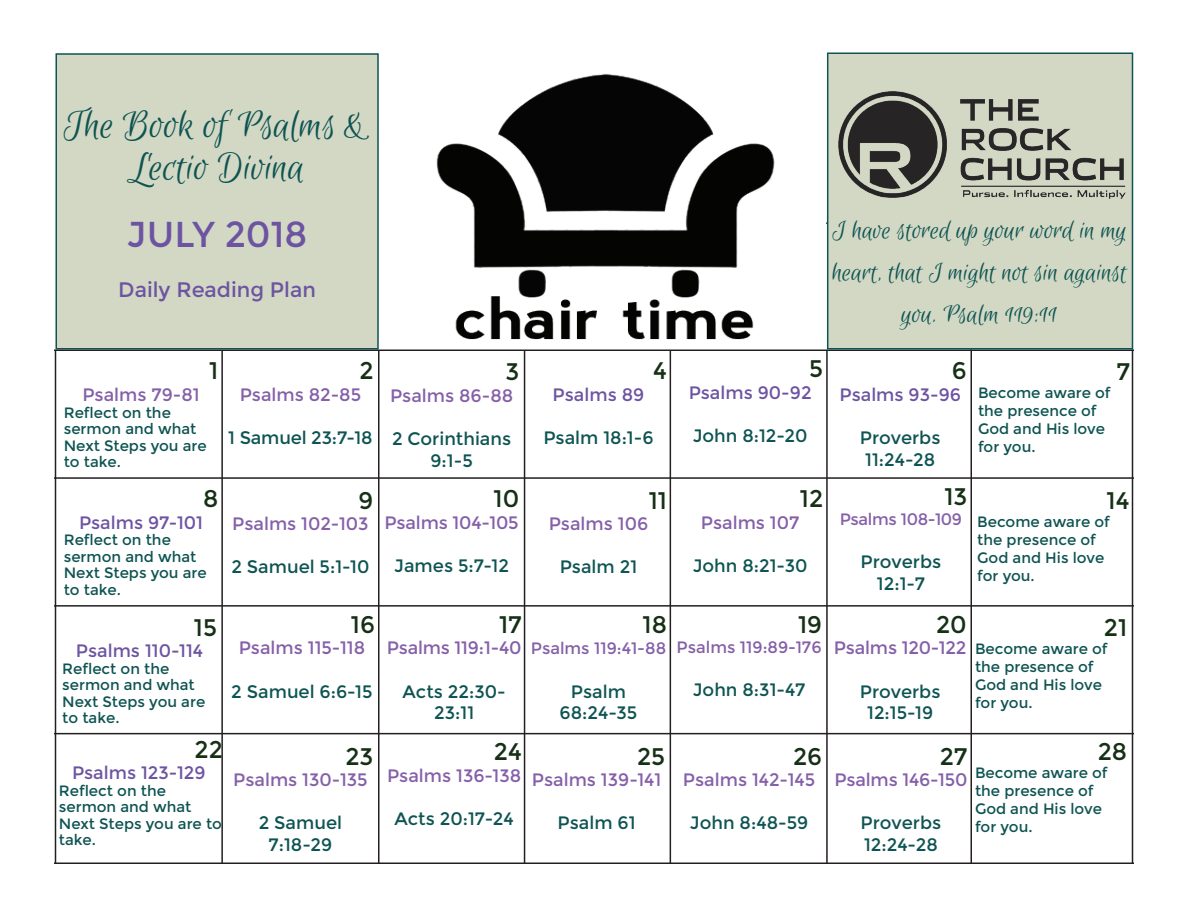
<style>
.page{position:relative;width:1188px;height:918px;background:#fff}
.page>*{position:absolute;margin:0;border:0;box-sizing:border-box;transform-origin:0 0}
.t1{font:43.5px "Euphoria Script";color:#0e5452}
.t2{font:36px "Montserrat";color:#6d54a2}
.t3{font:28.5px/42px "Euphoria Script";color:#0e5452;text-align:center}
.t4{font:24px "Montserrat";color:#163016}
.t5{font:21px "Montserrat";color:#6d54a2}
.t6{font:18px/21.6px "Montserrat";color:#0e5452;text-align:center}
.t7{font:18px "Montserrat";color:#8560a9}
.t8{font:18px "Montserrat";color:#6d54a2}
.t9{font:16.5px "Montserrat";color:#8560a9}
.t10{font:16.5px "Montserrat";letter-spacing:-.02em;color:#8560a9}
.t11{font:15px/18px "Montserrat";color:#0e5452}
</style>
<div class="page">
<div style="left:56px;top:54px;width:322px;height:295px;background:#d2d8c4"></div>
<div style="left:56px;top:53px;width:323px;height:297px;border:2px solid #0e5452"></div>
<hr style="left:54px;top:733px;width:1080px;height:1px;background:#231f20">
<hr style="left:54px;top:605px;width:1080px;height:2px;background:#231f20">
<hr style="left:54px;top:350px;width:1080px;height:1px;background:#231f20">
<hr style="left:54px;top:477px;width:1080px;height:2px;background:#231f20">
<hr style="left:524px;top:351px;width:1px;height:513px;background:#231f20">
<hr style="left:970px;top:350px;width:2px;height:514px;background:#231f20">
<hr style="left:826px;top:351px;width:2px;height:513px;background:#231f20">
<hr style="left:670px;top:350px;width:1px;height:514px;background:#231f20">
<hr style="left:221px;top:351px;width:2px;height:513px;background:#231f20">
<hr style="left:378px;top:351px;width:2px;height:513px;background:#231f20">
<hr style="left:54px;top:862px;width:1080px;height:2px;background:#231f20">
<hr style="left:55px;top:350px;width:1px;height:513px;background:#231f20">
<hr style="left:1132px;top:350px;width:1px;height:514px;background:#231f20">
<img style="left:414px;top:74px;width:383px;height:276px">
<hr style="left:826px;top:222px;width:306px;height:2px;background:#231f20">
<div style="left:828px;top:53px;width:304px;height:296px;background:#d2d8c4"></div>
<img style="left:838px;top:91px;width:288px;height:108px">
<div style="left:827px;top:52px;width:306px;height:298px;border:2px solid #0e5452"></div>
<p class="t1" style="left:64px;top:101px;width:308px">The Book of Psalms &amp;</p>
<p class="t1" style="left:129px;top:143px;width:177px">Lectio Divina</p>
<p class="t2" style="left:127px;top:213px;width:182px">JULY 2018</p>
<p class="t5" style="left:118px;top:278px;width:199px">Daily Reading Plan</p>
<p class="t4" style="left:209px;top:357px;width:11px">1</p>
<p class="t7" style="left:82px;top:384px;width:119px">Psalms 79-81</p>
<p class="t11" style="left:64px;top:403px;width:109px">Reflect on the</p>
<p class="t11" style="left:64px;top:421px;width:145px;line-height:16.5px">sermon and what<br>Next Steps you are to take.</p>
<p class="t4" style="left:203px;top:485px;width:17px">8</p>
<p class="t8" style="left:79px;top:512px;width:126px">Psalms 97-101</p>
<p class="t11" style="left:64px;top:531px;width:109px">Reflect on the</p>
<p class="t11" style="left:64px;top:549px;width:145px;line-height:16.5px">sermon and what<br>Next Steps you are to take.</p>
<p class="t4" style="left:194px;top:613px;width:25px">15</p>
<p class="t8" style="left:76px;top:641px;width:129px">Psalms 110-114</p>
<p class="t11" style="left:62px;top:660px;width:109px">Reflect on the</p>
<p class="t11" style="left:62px;top:677px;width:145px;line-height:16.5px">sermon and what<br>Next Steps you are to take.</p>
<p class="t4" style="left:359px;top:357px;width:16px">2</p>
<p class="t7" style="left:240px;top:384px;width:123px">Psalms 82-85</p>
<p class="t6" style="left:228px;top:427px;width:146px">1 Samuel 23:7-18</p>
<p class="t4" style="left:359px;top:486px;width:16px">9</p>
<p class="t7" style="left:232px;top:513px;width:138px">Psalms 102-103</p>
<p class="t6" style="left:231px;top:556px;width:140px">2 Samuel 5:1-10</p>
<p class="t4" style="left:351px;top:610px;width:26px">16</p>
<p class="t7" style="left:239px;top:638px;width:128px">Psalms 115-118</p>
<p class="t6" style="left:231px;top:681px;width:143px">2 Samuel 6:6-15</p>
<p class="t4" style="left:195px;top:735px;width:30px">22</p>
<p class="t8" style="left:72px;top:762px;width:135px">Psalms 123-129</p>
<p class="t11" style="left:59px;top:782px;width:109px">Reflect on the</p>
<p class="t11" style="left:59px;top:798px;width:134px">sermon and what</p>
<p class="t11" style="left:59px;top:815px;width:165px">Next Steps you are to</p>
<p class="t11" style="left:59px;top:831px;width:39px">take.</p>
<p class="t4" style="left:345px;top:742px;width:30px">23</p>
<p class="t7" style="left:233px;top:770px;width:136px">Psalms 130-135</p>
<p class="t6" style="left:259px;top:813px;width:85px">2 Samuel</p>
<p class="t6" style="left:269px;top:834px;width:65px">7:18-29</p>
<p class="t3" style="left:832px;top:210px;width:296px">I have stored up your word in my heart, that I might not sin against you. Psalm 119:11</p>
<p class="t4" style="left:505px;top:358px;width:15px">3</p>
<p class="t7" style="left:390px;top:385px;width:125px">Psalms 86-88</p>
<p class="t6" style="left:392px;top:428px;width:121px">2 Corinthians<br>9:1-5</p>
<p class="t4" style="left:494px;top:485px;width:27px">10</p>
<p class="t7" style="left:385px;top:512px;width:136px">Psalms 104-105</p>
<p class="t6" style="left:394px;top:555px;width:116px">James 5:7-12</p>
<p class="t4" style="left:653px;top:357px;width:15px">4</p>
<p class="t8" style="left:553px;top:384px;width:93px">Psalms 89</p>
<p class="t6" style="left:543px;top:427px;width:112px">Psalm 18:1-6</p>
<p class="t4" style="left:649px;top:486px;width:20px">11</p>
<p class="t7" style="left:549px;top:513px;width:101px">Psalms 106</p>
<p class="t6" style="left:560px;top:556px;width:79px">Psalm 21</p>
<p class="t4" style="left:809px;top:355px;width:15px">5</p>
<p class="t8" style="left:689px;top:382px;width:124px">Psalms 90-92</p>
<p class="t6" style="left:693px;top:425px;width:116px">John 8:12-20</p>
<p class="t4" style="left:800px;top:485px;width:25px">12</p>
<p class="t7" style="left:701px;top:512px;width:100px">Psalms 107</p>
<p class="t6" style="left:693px;top:555px;width:116px">John 8:21-30</p>
<p class="t4" style="left:499px;top:610px;width:24px">17</p>
<p class="t7" style="left:387px;top:638px;width:136px">Psalms 119:1-40</p>
<p class="t6" style="left:403px;top:681px;width:105px">Acts 22:30-<br>23:11</p>
<p class="t4" style="left:494px;top:738px;width:29px">24</p>
<p class="t7" style="left:387px;top:765px;width:136px">Psalms 136-138</p>
<p class="t6" style="left:395px;top:808px;width:121px">Acts 20:17-24</p>
<p class="t4" style="left:643px;top:610px;width:26px">18</p>
<p class="t9" style="left:531px;top:639px;width:137px">Psalms 119:41-88</p>
<p class="t6" style="left:571px;top:681px;width:57px">Psalm</p>
<p class="t6" style="left:560px;top:702px;width:79px">68:24-35</p>
<p class="t4" style="left:637px;top:742px;width:30px">25</p>
<p class="t7" style="left:532px;top:770px;width:131px">Psalms 139-141</p>
<p class="t6" style="left:558px;top:813px;width:80px">Psalm 61</p>
<p class="t4" style="left:798px;top:610px;width:25px">19</p>
<p class="t9" style="left:677px;top:637px;width:146px">Psalms 119:89-176</p>
<p class="t6" style="left:693px;top:679px;width:114px">John 8:31-47</p>
<p class="t4" style="left:793px;top:742px;width:31px">26</p>
<p class="t7" style="left:683px;top:770px;width:134px">Psalms 142-145</p>
<p class="t6" style="left:690px;top:813px;width:120px">John 8:48-59</p>
<p class="t4" style="left:952px;top:357px;width:16px">6</p>
<p class="t8" style="left:839px;top:384px;width:123px">Psalms 93-96</p>
<p class="t6" style="left:860px;top:427px;width:82px;text-align:left">Proverbs<br>11:24-28</p>
<p class="t4" style="left:944px;top:483px;width:25px">13</p>
<p class="t10" style="left:840px;top:509px;width:124px">Psalms 108-109</p>
<p class="t6" style="left:861px;top:551px;width:82px">Proverbs</p>
<p class="t6" style="left:877px;top:573px;width:50px">12:1-7</p>
<p class="t4" style="left:1117px;top:358px;width:15px">7</p>
<p class="t11" style="left:978px;top:384px;width:134px">Become aware of the presence of<br>God and His love for you.</p>
<p class="t4" style="left:1107px;top:486px;width:24px">14</p>
<p class="t11" style="left:977px;top:512px;width:134px">Become aware of the presence of<br>God and His love for you.</p>
<p class="t4" style="left:936px;top:610px;width:32px">20</p>
<p class="t7" style="left:834px;top:638px;width:134px">Psalms 120-122</p>
<p class="t6" style="left:860px;top:681px;width:82px">Proverbs</p>
<p class="t6" style="left:867px;top:702px;width:68px">12:15-19</p>
<p class="t4" style="left:1104px;top:613px;width:25px">21</p>
<p class="t11" style="left:975px;top:640px;width:134px">Become aware of the presence of<br>God and His love for you.</p>
<p class="t4" style="left:940px;top:742px;width:29px">27</p>
<p class="t7" style="left:835px;top:770px;width:134px">Psalms 146-150</p>
<p class="t6" style="left:861px;top:813px;width:82px">Proverbs</p>
<p class="t6" style="left:864px;top:834px;width:75px">12:24-28</p>
<p class="t4" style="left:1098px;top:738px;width:31px">28</p>
<p class="t11" style="left:975px;top:764px;width:134px">Become aware of the presence of<br>God and His love for you.</p>
</div>
